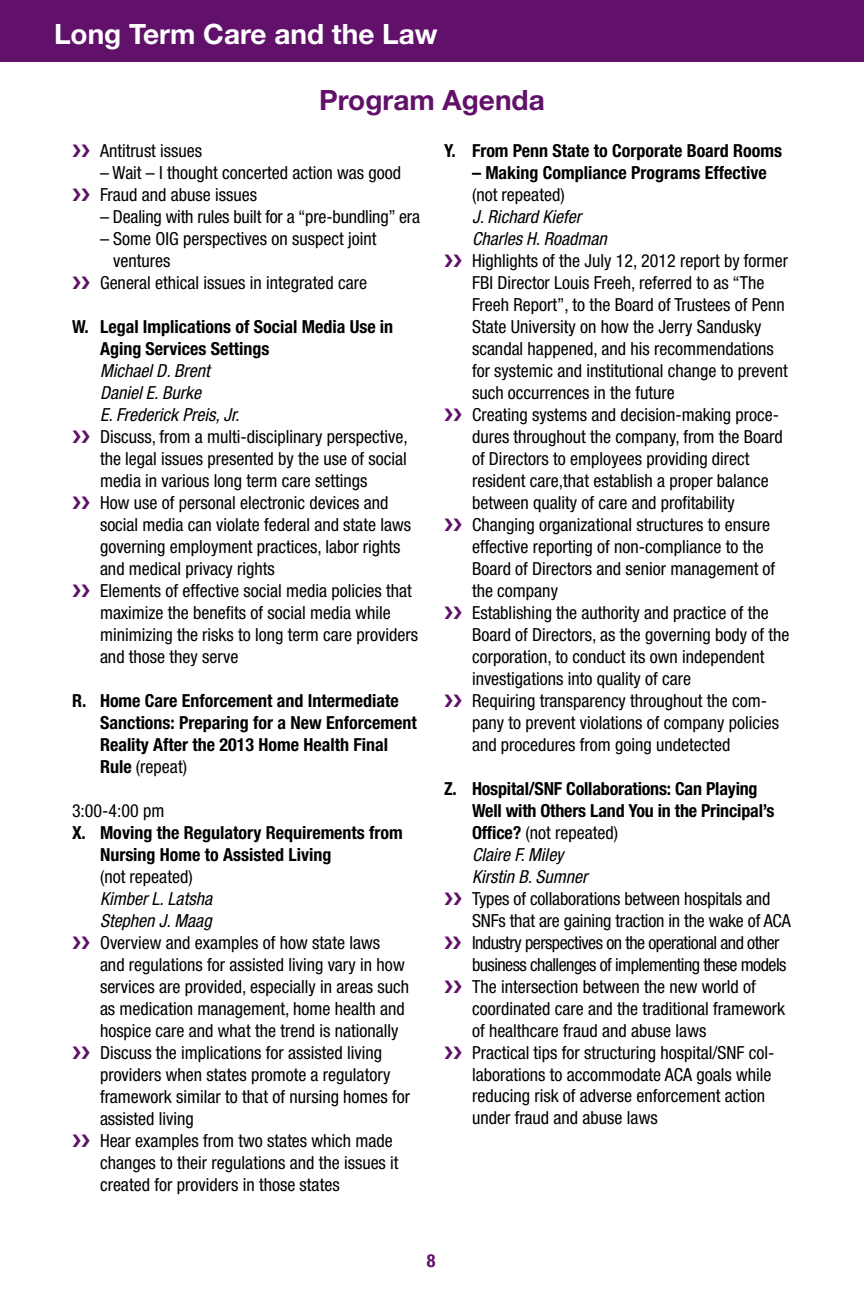
<style>
.page{position:relative;width:864px;height:1296px;background:#fff}
.page>*{position:absolute;margin:0;border:0;box-sizing:border-box;transform-origin:0 0}
.t1{font:700 28px "Helvetica Neue LT Std";color:#fff}
.t2{font:700 28px "Helvetica Neue LT Std";color:#61116a}
.t3{font:condensed 18px/22px "Helvetica Neue LT Std";color:#000}
.t4{font:700 condensed 18px/22px "Helvetica Neue LT Std";color:#000}
.t5{font:italic condensed 18px "Helvetica Neue LT Std";color:#000}
.t6{font:condensed 18px "Helvetica Neue LT Std";letter-spacing:-.03em;color:#000}
.t7{font:700 condensed 18px "Helvetica Neue LT Std";color:#61116a}
.s1{color:#61116a}
.s2{font-weight:400}
.s3{font-weight:700}
</style>
<div class="page">
<div style="left:0;top:0;width:864px;height:62px;background:#61116a"></div>
<h1 class="t1" style="left:54px;top:16px;width:385px">Long Term Care and the Law</h1>
<h1 class="t2" style="left:319px;top:83px;width:227px">Program Agenda</h1>
<p class="t3" style="left:72px;top:139px;width:132px"><span class="s1">❯❯</span> Antitrust issues</p>
<p class="t3" style="left:72px;top:161px;width:331px;text-indent:28px">– Wait – I thought concerted action was good <span class="s1">❯❯</span> Fraud and abuse issues</p>
<p class="t3" style="left:100px;top:205px;width:322px">– Dealing with rules built for a “pre-bundling” era</p>
<p class="t3" style="left:100px;top:227px;width:278px">– Some OIG perspectives on suspect joint</p>
<p class="t3" style="left:113px;top:249px;width:59px">ventures</p>
<p class="t3" style="left:72px;top:271px;width:297px"><span class="s1">❯❯</span> General ethical issues in integrated care</p>
<p class="t4" style="left:100px;top:315px;width:295px;text-indent:-28px">W. Legal Implications of Social Media Use in<br>Aging Services Settings</p>
<p class="t5" style="left:100px;top:360px;width:111px">Michael D. Brent</p>
<p class="t5" style="left:100px;top:382px;width:103px">Daniel E. Burke</p>
<p class="t5" style="left:100px;top:404px;width:141px">E. Frederick Preis, Jr.</p>
<p class="t3" style="left:72px;top:425px;width:337px"><span class="s1">❯❯</span> Discuss, from a multi-disciplinary perspective,</p>
<p class="t3" style="left:100px;top:447px;width:308px">the legal issues presented by the use of social</p>
<p class="t3" style="left:100px;top:469px;width:269px">media in various long term care settings</p>
<p class="t3" style="left:72px;top:491px;width:318px"><span class="s1">❯❯</span> How use of personal electronic devices and</p>
<p class="t3" style="left:100px;top:513px;width:313px">social media can violate federal and state laws</p>
<p class="t3" style="left:100px;top:535px;width:302px">governing employment practices, labor rights</p>
<p class="t3" style="left:100px;top:557px;width:176px">and medical privacy rights</p>
<p class="t3" style="left:72px;top:579px;width:341px"><span class="s1">❯❯</span> Elements of effective social media policies that</p>
<p class="t3" style="left:100px;top:601px;width:292px">maximize the benefits of social media while</p>
<p class="t3" style="left:100px;top:623px;width:320px">minimizing the risks to long term care providers</p>
<p class="t3" style="left:100px;top:645px;width:140px">and those they serve</p>
<p class="t4" style="left:100px;top:689px;width:318px;text-indent:-28px">R. Home Care Enforcement and Intermediate Sanctions: Preparing for a New Enforcement Reality After the 2013 Home Health Final Rule <span class="s2">(repeat)</span></p>
<p class="t3" style="left:72px;top:799px;width:94px">3:00-4:00 pm</p>
<p class="t4" style="left:100px;top:821px;width:304px;text-indent:-28px">X. Moving the Regulatory Requirements from<br>Nursing Home to Assisted Living</p>
<p class="t3" style="left:100px;top:865px;width:94px">(not repeated)</p>
<p class="t5" style="left:100px;top:888px;width:114px">Kimber L. Latsha</p>
<p class="t5" style="left:100px;top:910px;width:113px">Stephen J. Maag</p>
<p class="t3" style="left:72px;top:931px;width:310px"><span class="s1">❯❯</span> Overview and examples of how state laws</p>
<p class="t3" style="left:100px;top:953px;width:306px">and regulations for assisted living vary in how</p>
<p class="t3" style="left:100px;top:975px;width:311px">services are provided, especially in areas such</p>
<p class="t3" style="left:100px;top:997px;width:306px">as medication management, home health and</p>
<p class="t3" style="left:100px;top:1019px;width:300px">hospice care and what the trend is nationally</p>
<p class="t3" style="left:72px;top:1041px;width:312px"><span class="s1">❯❯</span> Discuss the implications for assisted living</p>
<p class="t3" style="left:100px;top:1063px;width:292px">providers when states promote a regulatory</p>
<p class="t3" style="left:100px;top:1085px;width:312px">framework similar to that of nursing homes for</p>
<p class="t3" style="left:100px;top:1107px;width:95px">assisted living</p>
<p class="t3" style="left:72px;top:1129px;width:322px"><span class="s1">❯❯</span> Hear examples from two states which made</p>
<p class="t3" style="left:100px;top:1151px;width:300px">changes to their regulations and the issues it</p>
<p class="t3" style="left:100px;top:1173px;width:241px">created for providers in those states</p>
<p class="t4" style="left:444px;top:139px;width:340px">Y. From Penn State to Corporate Board Rooms</p>
<p class="t4" style="left:472px;top:161px;width:296px">– Making Compliance Programs Effective</p>
<p class="t3" style="left:472px;top:183px;width:94px">(not repeated)</p>
<p class="t5" style="left:472px;top:206px;width:111px">J. Richard Kiefer</p>
<p class="t5" style="left:472px;top:228px;width:136px">Charles H. Roadman</p>
<p class="t3" style="left:444px;top:249px;width:346px"><span class="s1">❯❯</span> Highlights of the July 12, 2012 report by former</p>
<p class="t3" style="left:472px;top:271px;width:294px">FBI Director Louis Freeh, referred to as “The</p>
<p class="t3" style="left:472px;top:293px;width:314px">Freeh Report”, to the Board of Trustees of Penn</p>
<p class="t3" style="left:472px;top:315px;width:291px">State University on how the Jerry Sandusky</p>
<p class="t3" style="left:472px;top:337px;width:303px">scandal happened, and his recommendations</p>
<p class="t3" style="left:472px;top:359px;width:317px">for systemic and institutional change to prevent</p>
<p class="t3" style="left:472px;top:381px;width:204px">such occurrences in the future</p>
<p class="t3" style="left:444px;top:403px;width:337px"><span class="s1">❯❯</span> Creating systems and decision-making proce-</p>
<p class="t3" style="left:472px;top:425px;width:312px">dures throughout the company, from the Board</p>
<p class="t3" style="left:472px;top:447px;width:279px">of Directors to employees providing direct</p>
<p class="t3" style="left:472px;top:469px;width:298px">resident care,that establish a proper balance</p>
<p class="t3" style="left:472px;top:491px;width:264px">between quality of care and profitability</p>
<p class="t3" style="left:444px;top:513px;width:328px"><span class="s1">❯❯</span> Changing organizational structures to ensure</p>
<p class="t3" style="left:472px;top:535px;width:293px">effective reporting of non-compliance to the</p>
<p class="t3" style="left:472px;top:557px;width:305px">Board of Directors and senior management of</p>
<p class="t3" style="left:472px;top:579px;width:88px">the company</p>
<p class="t3" style="left:444px;top:601px;width:326px"><span class="s1">❯❯</span> Establishing the authority and practice of the</p>
<p class="t3" style="left:472px;top:623px;width:319px">Board of Directors, as the governing body of the</p>
<p class="t3" style="left:472px;top:645px;width:294px">corporation, to conduct its own independent</p>
<p class="t3" style="left:472px;top:667px;width:221px">investigations into quality of care</p>
<p class="t3" style="left:444px;top:689px;width:325px"><span class="s1">❯❯</span> Requiring transparency throughout the com-</p>
<p class="t3" style="left:472px;top:711px;width:309px">pany to prevent violations of company policies</p>
<p class="t3" style="left:472px;top:733px;width:260px">and procedures from going undetected</p>
<p class="t4" style="left:444px;top:777px;width:315px">Z. Hospital/SNF Collaborations: Can Playing</p>
<p class="t4" style="left:472px;top:799px;width:304px">Well with Others Land You in the Principal’s</p>
<p class="t3" style="left:472px;top:821px;width:148px"><span class="s3">Office?</span> (not repeated)</p>
<p class="t5" style="left:472px;top:844px;width:93px">Claire F. Miley</p>
<p class="t5" style="left:472px;top:866px;width:117px">Kirstin B. Sumner</p>
<p class="t3" style="left:444px;top:887px;width:328px"><span class="s1">❯❯</span> Types of collaborations between hospitals and</p>
<p class="t3" style="left:472px;top:909px;width:320px">SNFs that are gaining traction in the wake of ACA</p>
<p class="t6" style="left:444px;top:932px;width:337px"><span class="s1">❯❯</span> Industry perspectives on the operational and other</p>
<p class="t6" style="left:472px;top:954px;width:316px">business challenges of implementing these models</p>
<p class="t3" style="left:444px;top:975px;width:313px"><span class="s1">❯❯</span> The intersection between the new world of</p>
<p class="t3" style="left:472px;top:997px;width:314px">coordinated care and the traditional framework</p>
<p class="t3" style="left:472px;top:1019px;width:236px">of healthcare fraud and abuse laws</p>
<p class="t3" style="left:444px;top:1041px;width:332px"><span class="s1">❯❯</span> Practical tips for structuring hospital/SNF col-</p>
<p class="t3" style="left:472px;top:1063px;width:301px">laborations to accommodate ACA goals while</p>
<p class="t3" style="left:472px;top:1085px;width:295px">reducing risk of adverse enforcement action</p>
<p class="t3" style="left:472px;top:1107px;width:187px">under fraud and abuse laws</p>
<p class="t7" style="left:427px;top:1250px;width:10px">8</p>
</div>
